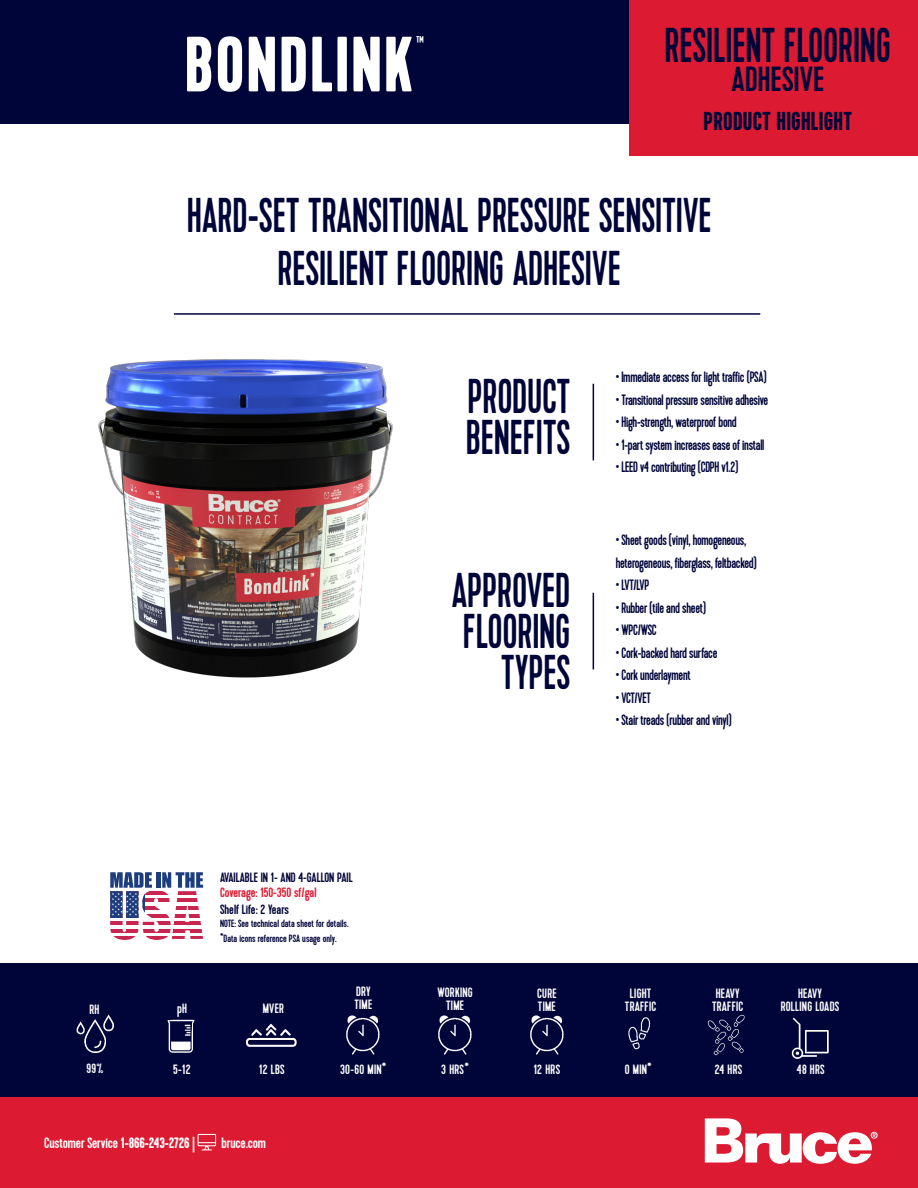
<style>
.page{position:relative;width:918px;height:1188px;background:#fff}
.page>*{position:absolute;margin:0;border:0;box-sizing:border-box;transform-origin:0 0}
.t1{font:700 78.15px "Kapra";letter-spacing:.025em;color:#fff}
.t2{font:48.9px "Kapra";letter-spacing:.01em;color:#000539;scale:.83 1}
.t3{font:34.95px "Kapra";letter-spacing:.01em;color:#000539}
.t4{font:700 25.95px "Kapra";letter-spacing:.01em;color:#000539}
.t5{font:700 22.8px "Kapra";color:#fff}
.t6{font:15px "Kapra";letter-spacing:-.02em;color:#000539;scale:.9 1}
.t7{font:15px "Kapra";letter-spacing:-.01em;color:#fff}
.t8{font:13.5px "Kapra";letter-spacing:.02em;color:#fff}
.t9{font:13.5px "Kapra";color:#000539}
.t10{font:13.5px "Kapra";color:#dc1a32}
.t11{font:10.5px "Kapra";color:#000539}
.s1{font-weight:700}
</style>
<div class="page">
<div style="left:0;top:963px;width:918px;height:135px;background:#000539"></div>
<svg style="left:115px;top:937px;width:19px;height:3px"></svg>
<svg style="left:147px;top:937px;width:20px;height:3px"></svg>
<hr style="left:172px;top:936px;width:31px;height:3px;background:#c8254f">
<svg style="left:110px;top:872px;width:93px;height:65px"></svg>
<div style="left:0;top:0;width:670px;height:124px;background:#000539"></div>
<div style="left:630px;top:0;width:288px;height:156px;background:#dc1a32"></div>
<div style="left:0;top:1098px;width:918px;height:90px;background:#dc1a32"></div>
<svg style="left:198px;top:1134px;width:18px;height:16px"></svg>
<svg style="left:705px;top:1118px;width:173px;height:46px"></svg>
<img style="left:98px;top:359px;width:295px;height:319px">
<img style="left:76px;top:1014px;width:38px;height:39px">
<img style="left:167px;top:1019px;width:28px;height:34px">
<img style="left:346px;top:1015px;width:34px;height:40px">
<img style="left:438px;top:1015px;width:34px;height:40px">
<img style="left:530px;top:1015px;width:34px;height:40px">
<img style="left:628px;top:1017px;width:23px;height:33px">
<img style="left:707px;top:1014px;width:38px;height:42px">
<img style="left:791px;top:1017px;width:38px;height:42px">
<img style="left:246px;top:1023px;width:51px;height:24px">
<hr style="left:593px;top:384px;width:1px;height:76px;background:#000539">
<hr style="left:174px;top:313px;width:586px;height:2px;background:#000539">
<hr style="left:593px;top:593px;width:1px;height:76px;background:#000539">
<p class="t1" style="left:185px;top:19px;width:230px">BONDLINK</p>
<p class="t5" style="left:416px;top:31px;width:10px">™</p>
<p class="t2" style="left:665px;top:17px;width:274px">RESILIENT FLOORING</p>
<p class="t3" style="left:731px;top:59px;width:94px">ADHESIVE</p>
<p class="t4" style="left:704px;top:106px;width:150px">PRODUCT HIGHLIGHT</p>
<p class="t2" style="left:187px;top:187px;width:633px">HARD-SET TRANSITIONAL PRESSURE SENSITIVE</p>
<p class="t2" style="left:278px;top:240px;width:414px">RESILIENT FLOORING ADHESIVE</p>
<p class="t8" style="left:89px;top:1001px;width:11px">RH</p>
<p class="t8" style="left:87px;top:1060px;width:19px">99%</p>
<p class="t2" style="left:468px;top:368px;width:125px">PRODUCT</p>
<p class="t2" style="left:466px;top:409px;width:127px">BENEFITS</p>
<p class="t2" style="left:452px;top:562px;width:144px">APPROVED</p>
<p class="t2" style="left:463px;top:603px;width:130px">FLOORING</p>
<p class="t2" style="left:501px;top:644px;width:84px">TYPES</p>
<p class="t6" style="left:616px;top:369px;width:169px">• Immediate access for light traffic (PSA)</p>
<p class="t6" style="left:616px;top:391px;width:171px">• Transitional pressure sensitive adhesive</p>
<p class="t6" style="left:616px;top:414px;width:136px">• High-strength, waterproof bond</p>
<p class="t6" style="left:616px;top:436px;width:167px">• 1-part system increases ease of install</p>
<p class="t6" style="left:616px;top:459px;width:138px">• LEED v4 contributing (CDPH v1.2)</p>
<p class="t6" style="left:616px;top:531px;width:147px">• Sheet goods (vinyl, homogeneous,</p>
<p class="t6" style="left:616px;top:554px;width:158px">heterogeneous, fiberglass, feltbacked)</p>
<p class="t6" style="left:616px;top:576px;width:39px">• LVT/LVP</p>
<p class="t6" style="left:616px;top:599px;width:102px">• Rubber (tile and sheet)</p>
<p class="t6" style="left:616px;top:621px;width:47px">• WPC/WSC</p>
<p class="t6" style="left:616px;top:644px;width:115px">• Cork-backed hard surface</p>
<p class="t6" style="left:616px;top:666px;width:85px">• Cork underlayment</p>
<p class="t6" style="left:616px;top:689px;width:40px">• VCT/VET</p>
<p class="t6" style="left:616px;top:711px;width:130px">• Stair treads (rubber and vinyl)</p>
<p class="t8" style="left:177px;top:1000px;width:11px">pH</p>
<p class="t8" style="left:173px;top:1062px;width:19px">5-12</p>
<p class="t9" style="left:220px;top:869px;width:134px">AVAILABLE IN 1- AND 4-GALLON PAIL</p>
<p class="t10" style="left:220px;top:885px;width:98px">Coverage: 150-350 sf/gal</p>
<p class="t11" style="left:220px;top:917px;width:130px">NOTE: See technical data sheet for details.</p>
<p class="t11" style="left:220px;top:932px;width:118px">*Data icons reference PSA usage only.</p>
<p class="t9" style="left:220px;top:902px;width:70px">Shelf Life: 2 Years</p>
<p class="t8" style="left:263px;top:1000px;width:23px">MVER</p>
<p class="t8" style="left:356px;top:983px;width:16px">DRY</p>
<p class="t8" style="left:354px;top:997px;width:19px">TIME</p>
<p class="t8" style="left:437px;top:984px;width:37px">WORKING</p>
<p class="t8" style="left:446px;top:998px;width:19px">TIME</p>
<p class="t8" style="left:537px;top:985px;width:21px">CURE</p>
<p class="t8" style="left:538px;top:998px;width:19px">TIME</p>
<p class="t8" style="left:630px;top:985px;width:23px">LIGHT</p>
<p class="t8" style="left:625px;top:998px;width:33px">TRAFFIC</p>
<p class="t8" style="left:716px;top:985px;width:25px">HEAVY</p>
<p class="t8" style="left:712px;top:998px;width:33px">TRAFFIC</p>
<p class="t8" style="left:798px;top:985px;width:25px">HEAVY</p>
<p class="t8" style="left:781px;top:998px;width:60px">ROLLING LOADS</p>
<p class="t8" style="left:259px;top:1062px;width:27px">12 LBS</p>
<p class="t8" style="left:340px;top:1062px;width:48px">30-60 MIN*</p>
<p class="t8" style="left:715px;top:1062px;width:29px">24 HRS</p>
<p class="t8" style="left:797px;top:1062px;width:29px">48 HRS</p>
<p class="t8" style="left:441px;top:1062px;width:29px">3 HRS*</p>
<p class="t8" style="left:625px;top:1062px;width:29px">0 MIN*</p>
<p class="t8" style="left:534px;top:1062px;width:28px">12 HRS</p>
<p class="t7" style="left:44px;top:1134px;width:152px">Customer Service <span class="s1">1-866-243-2726</span> |</p>
<p class="t7" style="left:222px;top:1134px;width:46px">bruce.com</p>
</div>
